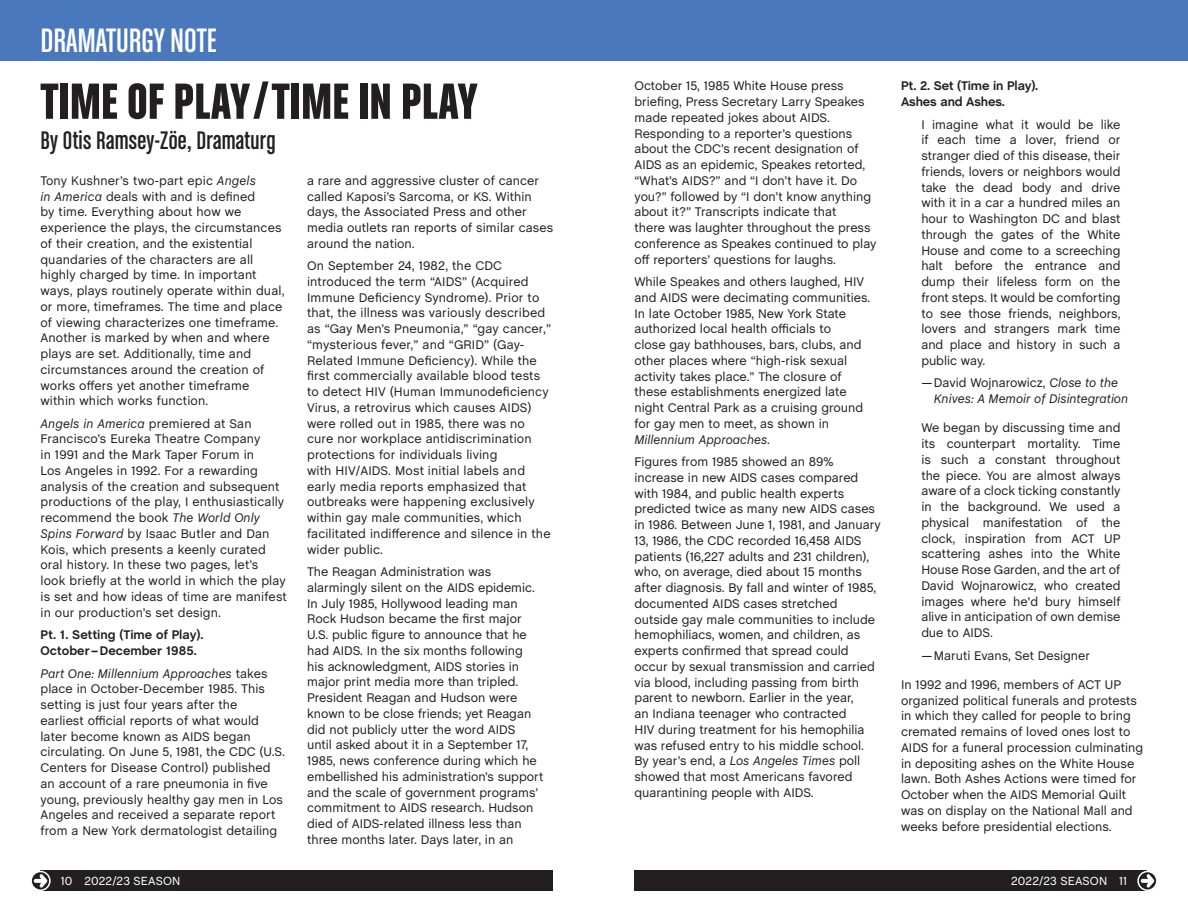
<style>
.page{position:relative;width:1188px;height:918px;background:#fff}
.page>*{position:absolute;margin:0;border:0;box-sizing:border-box;transform-origin:0 0}
.Feature_Headline{font:54px "Chalet Comprime Hong Kong Sixty";letter-spacing:.01em;color:#231f20}
.Page_Header{font:36px "Chalet Comprime Cologne Sixty";color:#fff}
.Feature_Byline{font:27px "Chalet Comprime Cologne Sixty";letter-spacing:.01em;color:#231f20}
.Dramaturgy_Body{font:12.75px/15.8px "Chalet";color:#231f20}
.Feature_Exerpt{font:12.75px/15.8px "Chalet";color:#231f20;text-align:justify}
.Dramaturgy_Body-2{font:700 12.75px/15.8px "Chalet";color:#231f20}
.Feature_Citation{font:italic 12.75px/15.8px "Chalet";color:#231f20}
.Feature_Citation-2{font:12.75px "Chalet";color:#231f20}
.t1{font:12px "Chalet";letter-spacing:.01em;color:#fff}
.s1{font-style:italic}
.s2{font-style:normal}
</style>
<div class="page">
<div style="left:0;top:0;width:594px;height:61px;background:#4a78bd"></div>
<div style="left:594px;top:0;width:594px;height:61px;background:#4a78bd"></div>
<div style="left:40px;top:871px;width:514px;height:20px;background:#231f20"></div>
<div style="left:634px;top:871px;width:514px;height:20px;background:#231f20"></div>
<svg style="left:1138px;top:872px;width:19px;height:18px"></svg>
<div style="left:1137px;top:871px;width:21px;height:20px;border:2px solid #fff;border-radius:50%"></div>
<svg style="left:1141px;top:874px;width:13px;height:14px"></svg>
<svg style="left:31px;top:872px;width:19px;height:18px"></svg>
<div style="left:30px;top:871px;width:21px;height:20px;border:2px solid #fff;border-radius:50%"></div>
<svg style="left:34px;top:874px;width:13px;height:14px"></svg>
<p class="Page_Header" style="left:40px;top:20px;width:178px">DRAMATURGY NOTE</p>
<p class="Feature_Headline" style="left:40px;top:70px;width:439px">TIME OF PLAY/TIME IN PLAY</p>
<p class="Feature_Byline" style="left:40px;top:125px;width:237px">By Otis Ramsey-Zöe, Dramaturg</p>
<p class="Dramaturgy_Body" style="left:40px;top:173px;width:245px">Tony Kushner’s two-part epic <span class="s1">Angels<br>in America</span> deals with and is defined<br>by time. Everything about how we experience the plays, the circumstances of their creation, and the existential quandaries of the characters are all highly charged by time. In important ways, plays routinely operate within dual, or more, timeframes. The time and place of viewing characterizes one timeframe.<br>Another is marked by when and where plays are set. Additionally, time and circumstances around the creation of works offers yet another timeframe within which works function.</p>
<p class="Dramaturgy_Body" style="left:40px;top:416px;width:248px"><span class="s1">Angels in America</span> premiered at San Francisco’s Eureka Theatre Company<br>in 1991 and the Mark Taper Forum in<br>Los Angeles in 1992. For a rewarding analysis of the creation and subsequent productions of the play, I enthusiastically recommend the book <span class="s1">The World Only Spins Forward</span> by Isaac Butler and Dan Kois, which presents a keenly curated oral history. In these two pages, let’s<br>look briefly at the world in which the play is set and how ideas of time are manifest in our production’s set design.</p>
<p class="Dramaturgy_Body-2" style="left:40px;top:628px;width:165px">Pt. 1. Setting (Time of Play).<br>October–December 1985.</p>
<p class="Dramaturgy_Body" style="left:40px;top:665px;width:246px"><span class="s1">Part One: Millennium Approaches</span> takes place in October-December 1985. This setting is just four years after the<br>earliest official reports of what would later become known as AIDS began circulating. On June 5, 1981, the CDC (U.S.<br>Centers for Disease Control) published an account of a rare pneumonia in five young, previously healthy gay men in Los Angeles and received a separate report from a New York dermatologist detailing</p>
<p class="Dramaturgy_Body" style="left:307px;top:173px;width:248px">a rare and aggressive cluster of cancer called Kaposi’s Sarcoma, or KS. Within days, the Associated Press and other media outlets ran reports of similar cases around the nation.</p>
<p class="Dramaturgy_Body" style="left:307px;top:258px;width:245px">On September 24, 1982, the CDC introduced the term “AIDS” (Acquired Immune Deficiency Syndrome). Prior to that, the illness was variously described as “Gay Men’s Pneumonia,” “gay cancer,” “mysterious fever,” and “GRID” (Gay-Related Immune Deficiency). While the first commercially available blood tests to detect HIV (Human Immunodeficiency Virus, a retrovirus which causes AIDS) were rolled out in 1985, there was no cure nor workplace antidiscrimination protections for individuals living<br>with HIV/AIDS. Most initial labels and early media reports emphasized that outbreaks were happening exclusively within gay male communities, which facilitated indifference and silence in the wider public.</p>
<p class="Dramaturgy_Body" style="left:307px;top:564px;width:238px">The Reagan Administration was alarmingly silent on the AIDS epidemic.<br>In July 1985, Hollywood leading man Rock Hudson became the first major U.S. public figure to announce that he had AIDS. In the six months following<br>his acknowledgment, AIDS stories in major print media more than tripled.<br>President Reagan and Hudson were known to be close friends; yet Reagan did not publicly utter the word AIDS until asked about it in a September 17, 1985, news conference during which he embellished his administration’s support and the scale of government programs’ commitment to AIDS research. Hudson died of AIDS-related illness less than three months later. Days later, in an</p>
<p class="Dramaturgy_Body" style="left:634px;top:78px;width:244px">October 15, 1985 White House press briefing, Press Secretary Larry Speakes made repeated jokes about AIDS.<br>Responding to a reporter’s questions about the CDC’s recent designation of AIDS as an epidemic, Speakes retorted, “What’s AIDS?” and “I don’t have it. Do you?” followed by “I don’t know anything about it?” Transcripts indicate that<br>there was laughter throughout the press conference as Speakes continued to play off reporters’ questions for laughs.</p>
<p class="Dramaturgy_Body" style="left:634px;top:274px;width:237px">While Speakes and others laughed, HIV and AIDS were decimating communities.<br>In late October 1985, New York State authorized local health officials to<br>close gay bathhouses, bars, clubs, and other places where “high-risk sexual activity takes place.” The closure of these establishments energized late night Central Park as a cruising ground for gay men to meet, as shown in <span class="s1">Millennium Approaches</span>.</p>
<p class="Dramaturgy_Body" style="left:634px;top:454px;width:248px">Figures from 1985 showed an 89% increase in new AIDS cases compared with 1984, and public health experts predicted twice as many new AIDS cases in 1986. Between June 1, 1981, and January 13, 1986, the CDC recorded 16,458 AIDS patients (16,227 adults and 231 children), who, on average, died about 15 months after diagnosis. By fall and winter of 1985, documented AIDS cases stretched outside gay male communities to include hemophiliacs, women, and children, as experts confirmed that spread could occur by sexual transmission and carried via blood, including passing from birth parent to newborn. Earlier in the year,<br>an Indiana teenager who contracted<br>HIV during treatment for his hemophilia was refused entry to his middle school.<br>By year’s end, a <span class="s1">Los Angeles Times</span> poll showed that most Americans favored quarantining people with AIDS.</p>
<p class="Dramaturgy_Body-2" style="left:901px;top:79px;width:139px">Pt. 2. Set (Time in Play).<br>Ashes and Ashes.</p>
<p class="Feature_Exerpt" style="left:921px;top:117px;width:201px">I imagine what it would be like if each time a lover, friend or stranger died of this disease, their friends, lovers or neighbors would take the dead body and drive with it in a car a hundred miles an hour to Washington DC and blast through the gates of the White House and come to a screeching halt before the entrance and dump their lifeless form on the front steps. It would be comforting to see those friends, neighbors, lovers and strangers mark time and place and history in such a public way.</p>
<p class="Feature_Citation" style="left:934px;top:376px;width:196px;text-indent:-13px"><span class="s2">— David Wojnarowicz,</span> Close to the<br>Knives: A Memoir of Disintegration</p>
<p class="Feature_Exerpt" style="left:921px;top:420px;width:201px">We began by discussing time and its counterpart mortality. Time is such a constant throughout the piece. You are almost always aware of a clock ticking constantly in the background. We used a physical manifestation of the clock, inspiration from ACT UP scattering ashes into the White House Rose Garden, and the art of David Wojnarowicz, who created images where he'd bury himself alive in anticipation of own demise due to AIDS.</p>
<p class="Feature_Citation-2" style="left:921px;top:648px;width:170px">— Maruti Evans, Set Designer</p>
<p class="Dramaturgy_Body" style="left:901px;top:677px;width:243px">In 1992 and 1996, members of ACT UP organized political funerals and protests in which they called for people to bring cremated remains of loved ones lost to AIDS for a funeral procession culminating in depositing ashes on the White House lawn. Both Ashes Actions were timed for October when the AIDS Memorial Quilt was on display on the National Mall and weeks before presidential elections.</p>
<p class="t1" style="left:61px;top:874px;width:121px">10 2022/23 SEASON</p>
<p class="t1" style="left:1011px;top:874px;width:118px">2022/23 SEASON 11</p>
</div>
